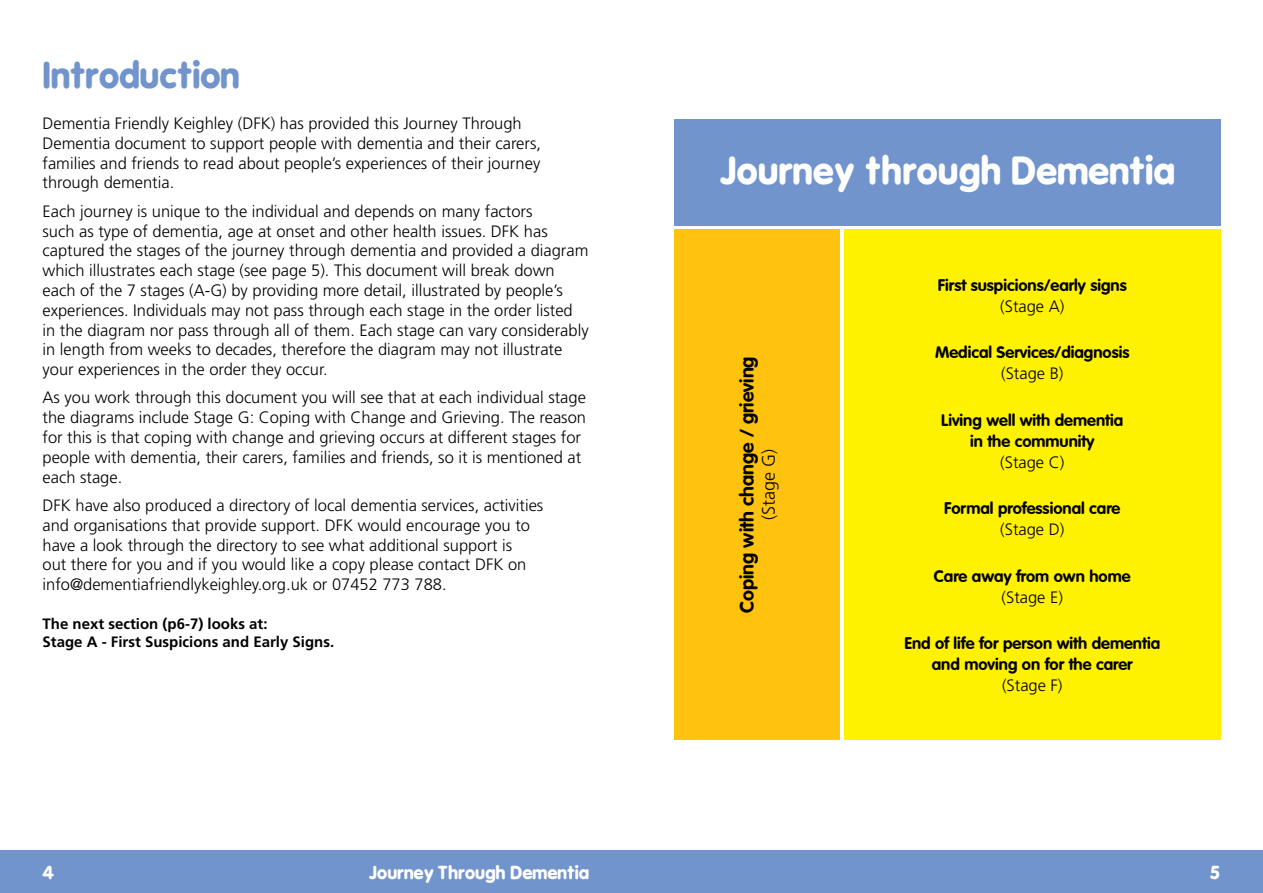
<style>
.page{position:relative;width:1263px;height:893px;background:#fff}
.page>*{position:absolute;margin:0;border:0;box-sizing:border-box;transform-origin:0 0}
.t1{font:700 37.5px "VAG Rounded Black S Si";color:#fff}
.t2{font:700 36px "VAG Rounded Black S Si";color:#7294cc}
.t3{font:700 19.5px "VAG Rounded";color:#000}
.t4{font:700 18px "VAG Rounded Black S Si";color:#fff}
.t5{font:300 18px "Frutiger";color:#000}
.t6{font:300 16.5px/19.8px "Frutiger";color:#000}
.t7{font:700 16.5px/21px "VAG Rounded";color:#000;text-align:center}
.t8{font:700 15px/18px "Frutiger";color:#000}
</style>
<div class="page">
<div style="left:0;top:850px;width:1263px;height:43px;background:#7294cc"></div>
<div style="left:674px;top:119px;width:546px;height:106px;background:#7294cc"></div>
<div style="left:844px;top:230px;width:376px;height:510px;background:#fff200"></div>
<div style="left:674px;top:230px;width:166px;height:510px;background:#ffc20e"></div>
<h2 class="t2" style="left:43px;top:53px;width:198px">Introduction</h2>
<p class="t6" style="left:43px;top:114px;width:500px">Dementia Friendly Keighley (DFK) has provided this Journey Through Dementia document to support people with dementia and their carers, families and friends to read about people’s experiences of their journey through dementia.</p>
<p class="t6" style="left:43px;top:201px;width:548px">Each journey is unique to the individual and depends on many factors<br>such as type of dementia, age at onset and other health issues. DFK has captured the stages of the journey through dementia and provided a diagram which illustrates each stage (see page 5). This document will break down each of the 7 stages (A-G) by providing more detail, illustrated by people’s experiences. Individuals may not pass through each stage in the order listed in the diagram nor pass through all of them. Each stage can vary considerably in length from weeks to decades, therefore the diagram may not illustrate your experiences in the order they occur.</p>
<p class="t6" style="left:43px;top:388px;width:545px">As you work through this document you will see that at each individual stage the diagrams include Stage G: Coping with Change and Grieving. The reason for this is that coping with change and grieving occurs at different stages for people with dementia, their carers, families and friends, so it is mentioned at each stage.</p>
<p class="t6" style="left:43px;top:496px;width:502px">DFK have also produced a directory of local dementia services, activities and organisations that provide support. DFK would encourage you to have a look through the directory to see what additional support is<br>out there for you and if you would like a copy please contact DFK on info@dementiafriendlykeighley.org.uk or 07452 773 788.</p>
<p class="t8" style="left:43px;top:615px;width:293px">The next section (p6-7) looks at:<br>Stage A - First Suspicions and Early Signs.</p>
<h1 class="t1" style="left:720px;top:148px;width:457px">Journey through Dementia</h1>
<p class="t3" style="left:736px;top:613px;width:258px;rotate:-90deg">Coping with change / grieving</p>
<p class="t5" style="left:758px;top:520px;width:73px;rotate:-90deg">(Stage G)</p>
<p class="t7" style="left:938px;top:274px;width:190px">First suspicions/early signs</p>
<p class="t6" style="left:1000px;top:296px;width:66px">(Stage A)</p>
<p class="t7" style="left:935px;top:342px;width:196px">Medical Services/diagnosis</p>
<p class="t6" style="left:1001px;top:364px;width:64px">(Stage B)</p>
<p class="t7" style="left:941px;top:409px;width:183px">Living well with dementia in the community</p>
<p class="t6" style="left:1000px;top:452px;width:66px">(Stage C)</p>
<p class="t7" style="left:944px;top:498px;width:178px">Formal professional care</p>
<p class="t6" style="left:1000px;top:520px;width:66px">(Stage D)</p>
<p class="t7" style="left:934px;top:565px;width:198px">Care away from own home</p>
<p class="t6" style="left:1001px;top:588px;width:63px">(Stage E)</p>
<p class="t7" style="left:904px;top:633px;width:257px">End of life for person with dementia and moving on for the carer</p>
<p class="t6" style="left:1002px;top:676px;width:62px">(Stage F)</p>
<p class="t4" style="left:43px;top:861px;width:13px">4</p>
<p class="t4" style="left:369px;top:861px;width:221px">Journey Through Dementia</p>
<p class="t4" style="left:1209px;top:861px;width:13px">5</p>
</div>
